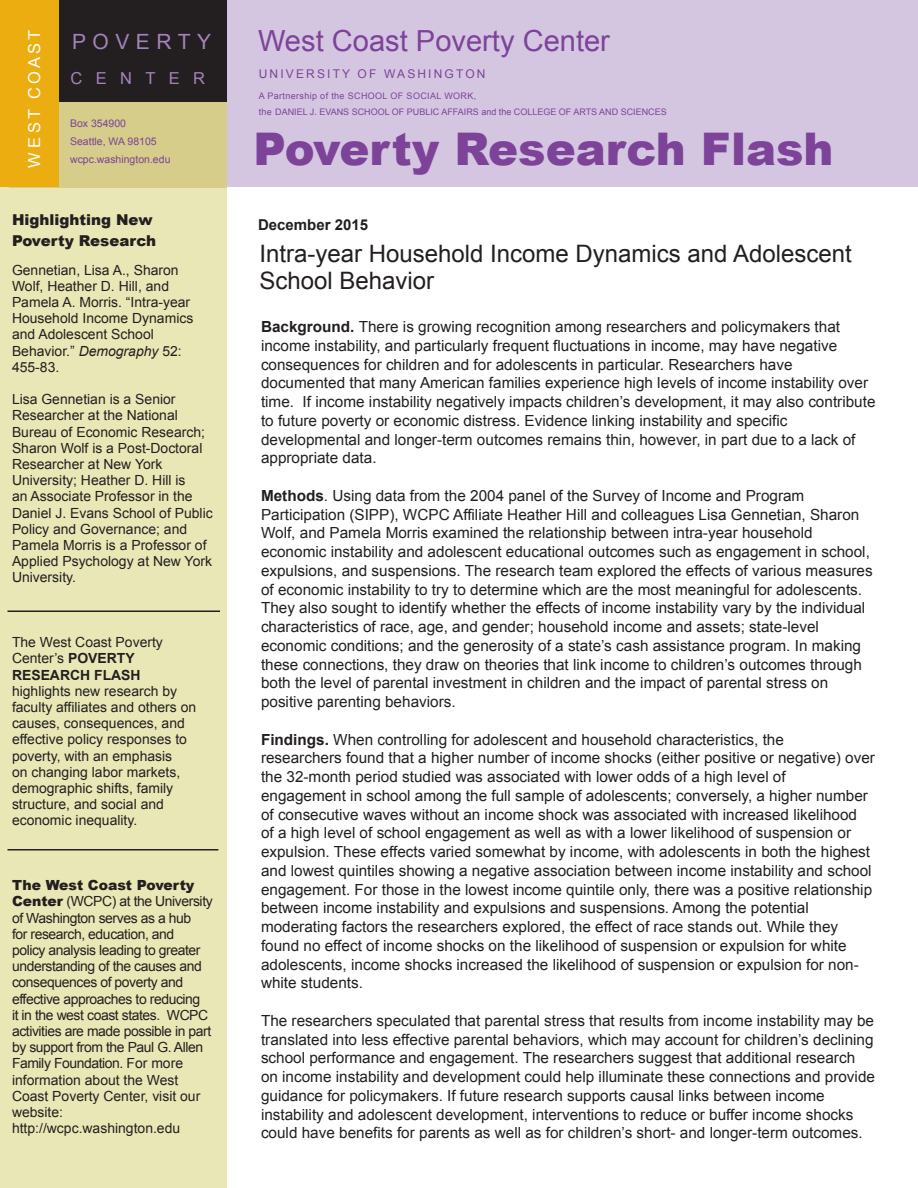
<style>
.page{position:relative;width:918px;height:1188px;background:#fff}
.page>*{position:absolute;margin:0;border:0;box-sizing:border-box;transform-origin:0 0}
.t1{font:900 45px "Arial";color:#7d4399}
.t2{font:29.1px "Arial";color:#7d4399}
.t3{font:24px/27px "Arial";color:#231f20}
.t4{font:21px "Arial";letter-spacing:.31em;color:#a582bb}
.t5{font:16.5px "Arial";letter-spacing:.18em;color:#fff}
.t6{font:16.5px "Arial";letter-spacing:.81em;color:#a582bb}
.t7{font:15.3px/18.8px "Arial";color:#231f20}
.t8{font:900 15px "Arial";color:#231f20}
.t9{font:700 15px "Arial";color:#231f20}
.t10{font:13.95px/16.2px "Arial";color:#231f20}
.t11{font:13.95px/16.2px "Arial";letter-spacing:-.03em;color:#231f20}
.t12{font:12px "Arial";letter-spacing:.18em;color:#7d4399}
.t13{font:10.5px "Arial";color:#7d4399}
.t14{font:9px "Arial";color:#7d4399}
.t15{font:9px "Arial";letter-spacing:.04em;color:#7d4399}
.s1{font-style:italic}
.s2{font-weight:700}
.s3{font-weight:900}
</style>
<div class="page">
<div style="left:0;top:159px;width:226px;height:1029px;background:#e9e7b6"></div>
<div style="left:170px;top:0;width:748px;height:187px;background:#d4c6e1"></div>
<div style="left:9px;top:89px;width:217px;height:98px;background:#d5cd89"></div>
<div style="left:57px;top:0;width:169px;height:102px;background:#231f20"></div>
<div style="left:0;top:0;width:58px;height:187px;background:#ecad11"></div>
<hr style="left:8px;top:610px;width:212px;height:2px;background:#231f20">
<hr style="left:8px;top:849px;width:210px;height:1px;background:#231f20">
<p class="t5" style="left:24px;top:168px;width:139px;rotate:-90deg">WEST COAST</p>
<p class="t4" style="left:72px;top:28px;width:141px">POVERTY</p>
<p class="t6" style="left:70px;top:67px;width:136px">CENTER</p>
<p class="t13" style="left:70px;top:116px;width:58px">Box 354900</p>
<p class="t13" style="left:70px;top:134px;width:88px">Seattle, WA 98105</p>
<p class="t13" style="left:70px;top:152px;width:102px">wcpc.washington.edu</p>
<p class="t2" style="left:258px;top:22px;width:354px">West Coast Poverty Center</p>
<p class="t12" style="left:259px;top:66px;width:228px">UNIVERSITY OF WASHINGTON</p>
<p class="t15" style="left:259px;top:90px;width:219px">A Partnership of the SCHOOL OF SOCIAL WORK,</p>
<p class="t14" style="left:259px;top:106px;width:410px">the DANIEL J. EVANS SCHOOL OF PUBLIC AFFAIRS and the COLLEGE OF ARTS AND SCIENCES</p>
<p class="t1" style="left:254px;top:116px;width:582px">Poverty Research Flash</p>
<p class="t8" style="left:12px;top:209px;width:142px">Highlighting New</p>
<p class="t9" style="left:258px;top:215px;width:112px">December 2015</p>
<p class="t8" style="left:12px;top:230px;width:146px">Poverty Research</p>
<p class="t10" style="left:12px;top:262px;width:183px">Gennetian, Lisa A., Sharon<br>Wolf, Heather D. Hill, and<br>Pamela A. Morris. “Intra-year<br>Household Income Dynamics and Adolescent School<br>Behavior.” <span class="s1">Demography</span> 52:<br>455-83.</p>
<p class="t10" style="left:12px;top:391px;width:202px">Lisa Gennetian is a Senior<br>Researcher at the National<br>Bureau of Economic Research;<br>Sharon Wolf is a Post-Doctoral<br>Researcher at New York<br>University; Heather D. Hill is<br>an Associate Professor in the<br>Daniel J. Evans School of Public<br>Policy and Governance; and<br>Pamela Morris is a Professor of<br>Applied Psychology at New York<br>University.</p>
<p class="t3" style="left:260px;top:240px;width:594px">Intra-year Household Income Dynamics and Adolescent<br>School Behavior</p>
<p class="t7" style="left:261px;top:318px;width:581px"><span class="s2">Background.</span> There is growing recognition among researchers and policymakers that income instability, and particularly frequent fluctuations in income, may have negative</p>
<p class="t7" style="left:261px;top:355px;width:533px">consequences for children and for adolescents in particular. Researchers have</p>
<p class="t7" style="left:261px;top:374px;width:616px">documented that many American families experience high levels of income instability over time. If income instability negatively impacts children’s development, it may also contribute to future poverty or economic distress. Evidence linking instability and specific</p>
<p class="t7" style="left:261px;top:430px;width:596px">developmental and longer-term outcomes remains thin, however, in part due to a lack of appropriate data.</p>
<p class="t7" style="left:261px;top:486px;width:545px"><span class="s2">Methods</span>. Using data from the 2004 panel of the Survey of Income and Program</p>
<p class="t7" style="left:261px;top:505px;width:600px">Participation (SIPP), WCPC Affiliate Heather Hill and colleagues Lisa Gennetian, Sharon<br>Wolf, and Pamela Morris examined the relationship between intra-year household</p>
<p class="t7" style="left:261px;top:543px;width:613px">economic instability and adolescent educational outcomes such as engagement in school, expulsions, and suspensions. The research team explored the effects of various measures of economic instability to try to determine which are the most meaningful for adolescents.<br>They also sought to identify whether the effects of income instability vary by the individual characteristics of race, age, and gender; household income and assets; state-level</p>
<p class="t7" style="left:261px;top:636px;width:602px;text-align:justify">economic conditions; and the generosity of a state’s cash assistance program. In making these connections, they draw on theories that link income to children’s outcomes through both the level of parental investment in children and the impact of parental stress on</p>
<p class="t7" style="left:261px;top:693px;width:196px">positive parenting behaviors.</p>
<p class="t7" style="left:261px;top:730px;width:524px"><span class="s2">Findings.</span> When controlling for adolescent and household characteristics, the</p>
<p class="t7" style="left:261px;top:749px;width:615px">researchers found that a higher number of income shocks (either positive or negative) over the 32-month period studied was associated with lower odds of a high level of</p>
<p class="t7" style="left:261px;top:786px;width:613px">engagement in school among the full sample of adolescents; conversely, a higher number of consecutive waves without an income shock was associated with increased likelihood of a high level of school engagement as well as with a lower likelihood of suspension or expulsion. These effects varied somewhat by income, with adolescents in both the highest and lowest quintiles showing a negative association between income instability and school engagement. For those in the lowest income quintile only, there was a positive relationship between income instability and expulsions and suspensions. Among the potential</p>
<p class="t7" style="left:261px;top:918px;width:599px">moderating factors the researchers explored, the effect of race stands out. While they found no effect of income shocks on the likelihood of suspension or expulsion for white adolescents, income shocks increased the likelihood of suspension or expulsion for non&shy;white students.</p>
<p class="t7" style="left:261px;top:1011px;width:616px">The researchers speculated that parental stress that results from income instability may be translated into less effective parental behaviors, which may account for children’s declining school performance and engagement. The researchers suggest that additional research on income instability and development could help illuminate these connections and provide guidance for policymakers. If future research supports causal links between income</p>
<p class="t7" style="left:261px;top:1105px;width:603px">instability and adolescent development, interventions to reduce or buffer income shocks could have benefits for parents as well as for children’s short- and longer-term outcomes.</p>
<p class="t10" style="left:12px;top:634px;width:152px">The West Coast Poverty<br>Center’s <span class="s2">POVERTY<br>RESEARCH FLASH</span></p>
<p class="t10" style="left:12px;top:683px;width:186px">highlights new research by faculty affiliates and others on causes, consequences, and effective policy responses to poverty, with an emphasis<br>on changing labor markets, demographic shifts, family structure, and social and economic inequality.</p>
<p class="t11" style="left:12px;top:877px;width:202px"><span class="s3">The West Coast Poverty<br>Center</span> (WCPC) at the University of Washington serves as a hub<br>for research, education, and<br>policy analysis leading to greater understanding of the causes and consequences of poverty and effective approaches to reducing<br>it in the west coast states. WCPC activities are made possible in part by support from the Paul G. Allen<br>Family Foundation. For more information about the West<br>Coast Poverty Center, visit our website:</p>
<p class="t10" style="left:12px;top:1120px;width:170px">http://wcpc.washington.edu</p>
</div>
